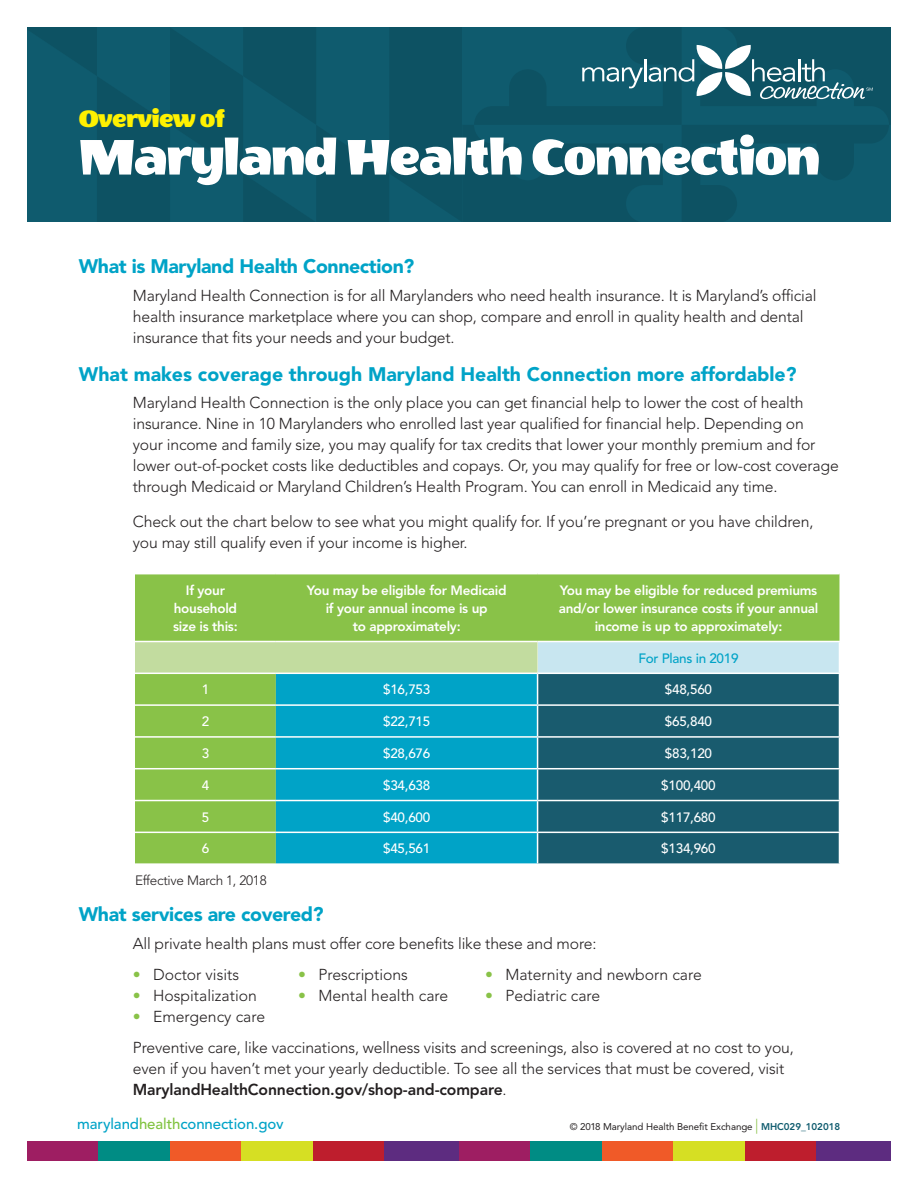
<style>
.page{position:relative;width:918px;height:1188px;background:#fff}
.page>*{position:absolute;margin:0;border:0;box-sizing:border-box;transform-origin:0 0}
.t1{font:57px "Wendy One";letter-spacing:-.03em;color:#fff}
.t2{font:27px "Wendy One";letter-spacing:-.03em;color:#fff101}
.SUBHEAD{font:900 19.5px "Avenir LT Std";color:#00a3c7}
.SUBHEAD-2{font:900 19.5px "Avenir LT Std";letter-spacing:-.02em;color:#00a3c7}
._11pt_text{font:300 15.75px/21px "Avenir LT Std";letter-spacing:-.01em;color:#231f20}
.t3{font:500 15px "Avenir LT Std";letter-spacing:-.005em;color:#00a3c7}
.subhead{font:800 13.5px/18px "Avenir LT Std";letter-spacing:-.02em;color:#fff;text-align:center}
.subhead-2{font:500 13.5px "Avenir LT Std";letter-spacing:-.02em;color:#fff}
.subhead-3{font:300 13.5px "Avenir LT Std";letter-spacing:-.02em;color:#231f20}
.subhead-4{font:500 13.5px "Avenir LT Std";letter-spacing:-.02em;color:#00a3c7}
.t4{font:9.75px "Avenir";letter-spacing:-.005em;color:#231f20}
.s1{color:#89c248}
.s2{font-weight:800}
.s3{color:#81c340}
.s4{font-weight:300;font-size:15px;color:#89c248}
.s5{font-weight:800;color:#0f5b6e}
</style>
<div class="page">
<div style="left:27px;top:1142px;width:74px;height:19px;background:#9e1e62"></div>
<div style="left:459px;top:1142px;width:74px;height:19px;background:#9e1e62"></div>
<div style="left:99px;top:1142px;width:74px;height:19px;background:#008c84"></div>
<div style="left:531px;top:1142px;width:74px;height:19px;background:#008c84"></div>
<div style="left:170px;top:1142px;width:74px;height:19px;background:#f05a28"></div>
<div style="left:602px;top:1142px;width:74px;height:19px;background:#f05a28"></div>
<div style="left:242px;top:1142px;width:74px;height:19px;background:#d6df23"></div>
<div style="left:674px;top:1142px;width:74px;height:19px;background:#d6df23"></div>
<div style="left:313px;top:1142px;width:74px;height:19px;background:#be1e2d"></div>
<div style="left:745px;top:1142px;width:74px;height:19px;background:#be1e2d"></div>
<div style="left:385px;top:1142px;width:74px;height:19px;background:#5d2c80"></div>
<div style="left:817px;top:1142px;width:74px;height:19px;background:#5d2c80"></div>
<div style="left:27px;top:27px;width:435px;height:195px;background:#0e5668"></div>
<svg style="left:462px;top:27px;width:429px;height:195px;background:#0e5668"></svg>
<svg style="left:474px;top:27px;width:415px;height:195px;background:#175c6e"></svg>
<div style="left:135px;top:574px;width:704px;height:289px;background:#89c248"></div>
<div style="left:135px;top:642px;width:403px;height:31px;background:#c2dc9f"></div>
<div style="left:538px;top:641px;width:301px;height:32px;background:#c8e6f0"></div>
<div style="left:276px;top:674px;width:261px;height:189px;background:#00a3c7"></div>
<div style="left:538px;top:674px;width:301px;height:189px;background:#195b6e"></div>
<hr style="left:135px;top:736px;width:141px;height:2px;background:#fff">
<hr style="left:276px;top:736px;width:262px;height:2px;background:#fff">
<hr style="left:538px;top:736px;width:302px;height:2px;background:#fff">
<hr style="left:135px;top:768px;width:141px;height:1px;background:#fff">
<hr style="left:276px;top:768px;width:262px;height:1px;background:#fff">
<hr style="left:538px;top:768px;width:302px;height:1px;background:#fff">
<hr style="left:135px;top:800px;width:141px;height:1px;background:#fff">
<hr style="left:276px;top:800px;width:262px;height:1px;background:#fff">
<hr style="left:538px;top:800px;width:302px;height:1px;background:#fff">
<hr style="left:135px;top:832px;width:141px;height:1px;background:#fff">
<hr style="left:276px;top:832px;width:262px;height:1px;background:#fff">
<hr style="left:538px;top:832px;width:302px;height:1px;background:#fff">
<hr style="left:537px;top:674px;width:1px;height:30px;background:#fff">
<hr style="left:537px;top:706px;width:1px;height:30px;background:#fff">
<hr style="left:537px;top:738px;width:1px;height:30px;background:#fff">
<hr style="left:537px;top:769px;width:1px;height:31px;background:#fff">
<hr style="left:537px;top:801px;width:1px;height:31px;background:#fff">
<hr style="left:537px;top:833px;width:1px;height:30px;background:#fff">
<hr style="left:135px;top:641px;width:141px;height:1px;background:#fff">
<hr style="left:276px;top:641px;width:262px;height:1px;background:#fff">
<hr style="left:538px;top:641px;width:302px;height:1px;background:#fff">
<hr style="left:135px;top:673px;width:141px;height:1px;background:#fff">
<hr style="left:276px;top:673px;width:262px;height:1px;background:#fff">
<hr style="left:538px;top:673px;width:302px;height:1px;background:#fff">
<hr style="left:135px;top:704px;width:141px;height:2px;background:#fff">
<hr style="left:276px;top:704px;width:262px;height:2px;background:#fff">
<hr style="left:538px;top:704px;width:302px;height:2px;background:#fff">
<p class="t2" style="left:79px;top:104px;width:148px">Overview of</p>
<p class="t1" style="left:79px;top:128px;width:743px">Maryland Health Connection</p>
<p class="SUBHEAD-2" style="left:79px;top:255px;width:337px">What is Maryland Health Connection?</p>
<p class="_11pt_text" style="left:133px;top:285px;width:685px">Maryland Health Connection is for all Marylanders who need health insurance. It is Maryland’s official health insurance marketplace where you can shop, compare and enroll in quality health and dental insurance that fits your needs and your budget.</p>
<p class="SUBHEAD" style="left:79px;top:362px;width:719px">What makes coverage through Maryland Health Connection more affordable?</p>
<p class="_11pt_text" style="left:133px;top:392px;width:708px">Maryland Health Connection is the only place you can get financial help to lower the cost of health insurance. Nine in 10 Marylanders who enrolled last year qualified for financial help. Depending on<br>your income and family size, you may qualify for tax credits that lower your monthly premium and for lower out-of-pocket costs like deductibles and copays. Or, you may qualify for free or low-cost coverage through Medicaid or Maryland Children’s Health Program. You can enroll in Medicaid any time.</p>
<p class="_11pt_text" style="left:133px;top:511px;width:682px">Check out the chart below to see what you might qualify for. If you’re pregnant or you have children, you may still qualify even if your income is higher.</p>
<p class="subhead" style="left:173px;top:581px;width:66px">If your household size is this:</p>
<p class="subhead" style="left:307px;top:581px;width:201px">You may be eligible for Medicaid if your annual income is up<br>to approximately:</p>
<p class="subhead" style="left:559px;top:581px;width:261px">You may be eligible for reduced premiums and/or lower insurance costs if your annual income is up to approximately:</p>
<p class="subhead-4" style="left:638px;top:650px;width:102px">For Plans in 2019</p>
<p class="subhead-2" style="left:202px;top:682px;width:9px">1</p>
<p class="subhead-2" style="left:383px;top:682px;width:49px">$16,753</p>
<p class="subhead-2" style="left:665px;top:682px;width:49px">$48,560</p>
<p class="subhead-2" style="left:202px;top:714px;width:9px">2</p>
<p class="subhead-2" style="left:383px;top:714px;width:49px">$22,715</p>
<p class="subhead-2" style="left:665px;top:714px;width:49px">$65,840</p>
<p class="subhead-2" style="left:202px;top:745px;width:9px">3</p>
<p class="subhead-2" style="left:383px;top:745px;width:49px">$28,676</p>
<p class="subhead-2" style="left:665px;top:745px;width:49px">$83,120</p>
<p class="subhead-2" style="left:202px;top:777px;width:9px">4</p>
<p class="subhead-2" style="left:383px;top:777px;width:49px">$34,638</p>
<p class="subhead-2" style="left:661px;top:777px;width:56px">$100,400</p>
<p class="subhead-2" style="left:202px;top:809px;width:9px">5</p>
<p class="subhead-2" style="left:383px;top:809px;width:49px">$40,600</p>
<p class="subhead-2" style="left:661px;top:809px;width:56px">$117,680</p>
<p class="subhead-2" style="left:202px;top:841px;width:9px">6</p>
<p class="subhead-2" style="left:383px;top:841px;width:49px">$45,561</p>
<p class="subhead-2" style="left:661px;top:841px;width:56px">$134,960</p>
<p class="subhead-3" style="left:135px;top:873px;width:133px">Effective March 1, 2018</p>
<p class="SUBHEAD-2" style="left:79px;top:903px;width:246px">What services are covered?</p>
<p class="_11pt_text" style="left:133px;top:933px;width:465px">All private health plans must offer core benefits like these and more:</p>
<p class="_11pt_text" style="left:133px;top:964px;width:108px"><span class="s1">•</span> Doctor visits</p>
<p class="_11pt_text" style="left:133px;top:985px;width:126px"><span class="s1">•</span> Hospitalization</p>
<p class="_11pt_text" style="left:133px;top:1006px;width:134px"><span class="s1">•</span> Emergency care</p>
<p class="_11pt_text" style="left:485px;top:964px;width:218px"><span class="s1">•</span> Maternity and newborn care</p>
<p class="_11pt_text" style="left:485px;top:985px;width:117px"><span class="s1">•</span> Pediatric care</p>
<p class="_11pt_text" style="left:133px;top:1037px;width:663px">Preventive care, like vaccinations, wellness visits and screenings, also is covered at no cost to you, even if you haven’t met your yearly deductible. To see all the services that must be covered, visit<br><span class="s2">MarylandHealthConnection.gov/shop-and-compare</span>.</p>
<p class="_11pt_text" style="left:298px;top:964px;width:111px"><span class="s1">•</span> Prescriptions</p>
<p class="_11pt_text" style="left:298px;top:985px;width:152px"><span class="s1">•</span> Mental health care</p>
<p class="t3" style="left:77px;top:1115px;width:208px">maryland<span class="s3">health</span>connection.gov</p>
<p class="t4" style="left:570px;top:1121px;width:272px">© 2018 Maryland Health Benefit Exchange <span class="s4">|</span> <span class="s5">MHC029_102018</span></p>
</div>
